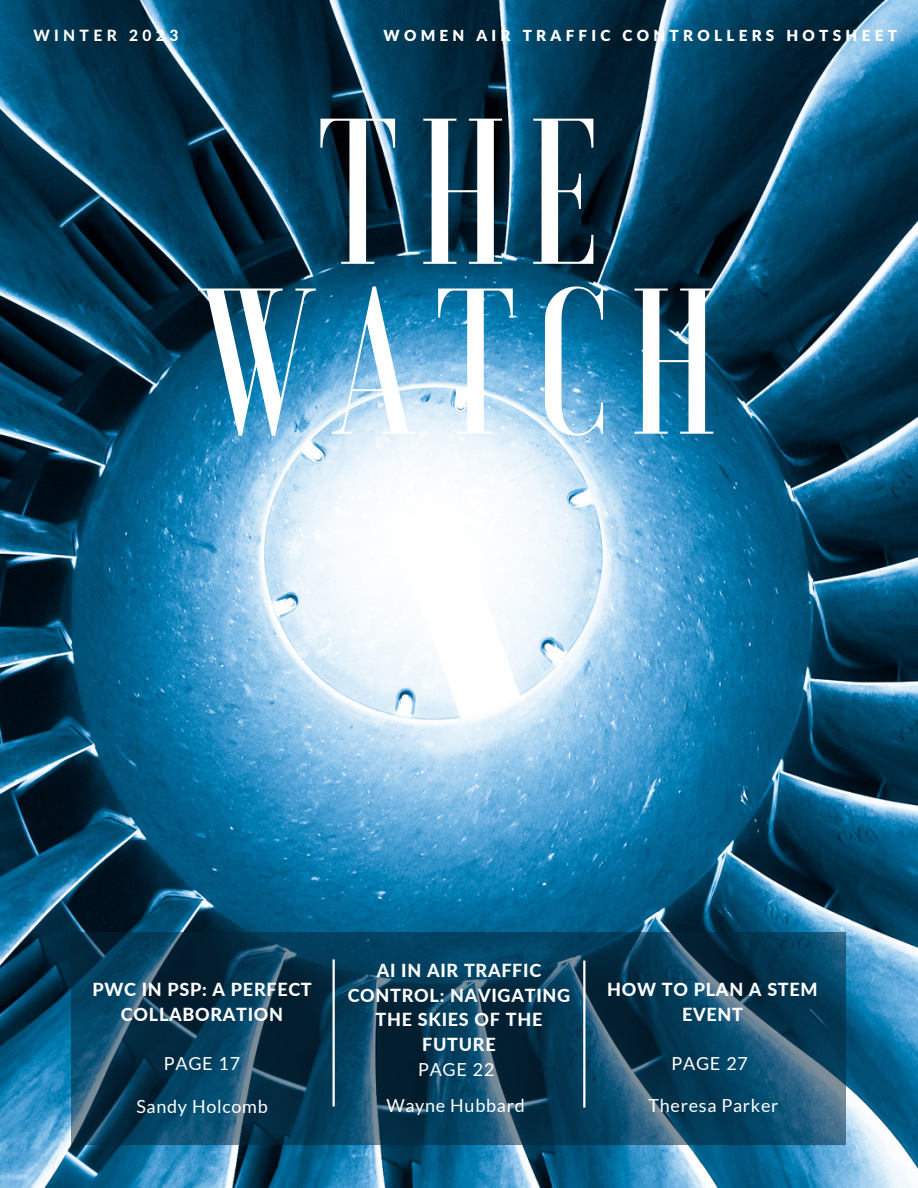
<style>
.page{position:relative;width:918px;height:1188px;background:#fff}
.page>*{position:absolute;margin:0;border:0;box-sizing:border-box;transform-origin:0 0}
.t1{font:500 207.45px/169.8px "Voga";letter-spacing:.09em;color:#fff;text-align:center}
.t2{font:800 18px/24.8px "Lato";letter-spacing:.04em;color:#fff;text-align:center}
.t3{font:18px "Lato";letter-spacing:.04em;color:#fff}
.t4{font:800 15.6px "Lato Latin";letter-spacing:.28em;color:#fff}
.t5{font:900 15.3px "Lato Latin";letter-spacing:.28em;color:#fff}
</style>
<div class="page">
<img style="left:0;top:0;width:918px;height:1188px">
<svg style="left:72px;top:933px;width:774px;height:212px;background:#0d3f5a"></svg>
<hr style="left:333px;top:959px;width:2px;height:147px;background:#fff">
<hr style="left:583px;top:961px;width:2px;height:147px;background:#fff">
<p class="t4" style="left:33px;top:28px;width:146px">WINTER 2023</p>
<p class="t5" style="left:384px;top:28px;width:515px">WOMEN AIR TRAFFIC CONTROLLERS HOTSHEET</p>
<p class="t1" style="left:198px;top:107px;width:523px">THE<br>WATCH</p>
<p class="t2" style="left:92px;top:977px;width:221px">PWC IN PSP: A PERFECT<br>COLLABORATION</p>
<p class="t3" style="left:164px;top:1052px;width:78px">PAGE 17</p>
<p class="t3" style="left:136px;top:1095px;width:133px">Sandy Holcomb</p>
<p class="t2" style="left:348px;top:957px;width:224px">AI IN AIR TRAFFIC<br>CONTROL: NAVIGATING<br>THE SKIES OF THE<br>FUTURE</p>
<p class="t3" style="left:418px;top:1058px;width:78px">PAGE 22</p>
<p class="t3" style="left:386px;top:1094px;width:140px">Wayne Hubbard</p>
<p class="t2" style="left:607px;top:977px;width:212px">HOW TO PLAN A STEM<br>EVENT</p>
<p class="t3" style="left:672px;top:1052px;width:78px">PAGE 27</p>
<p class="t3" style="left:649px;top:1094px;width:132px">Theresa Parker</p>
</div>
